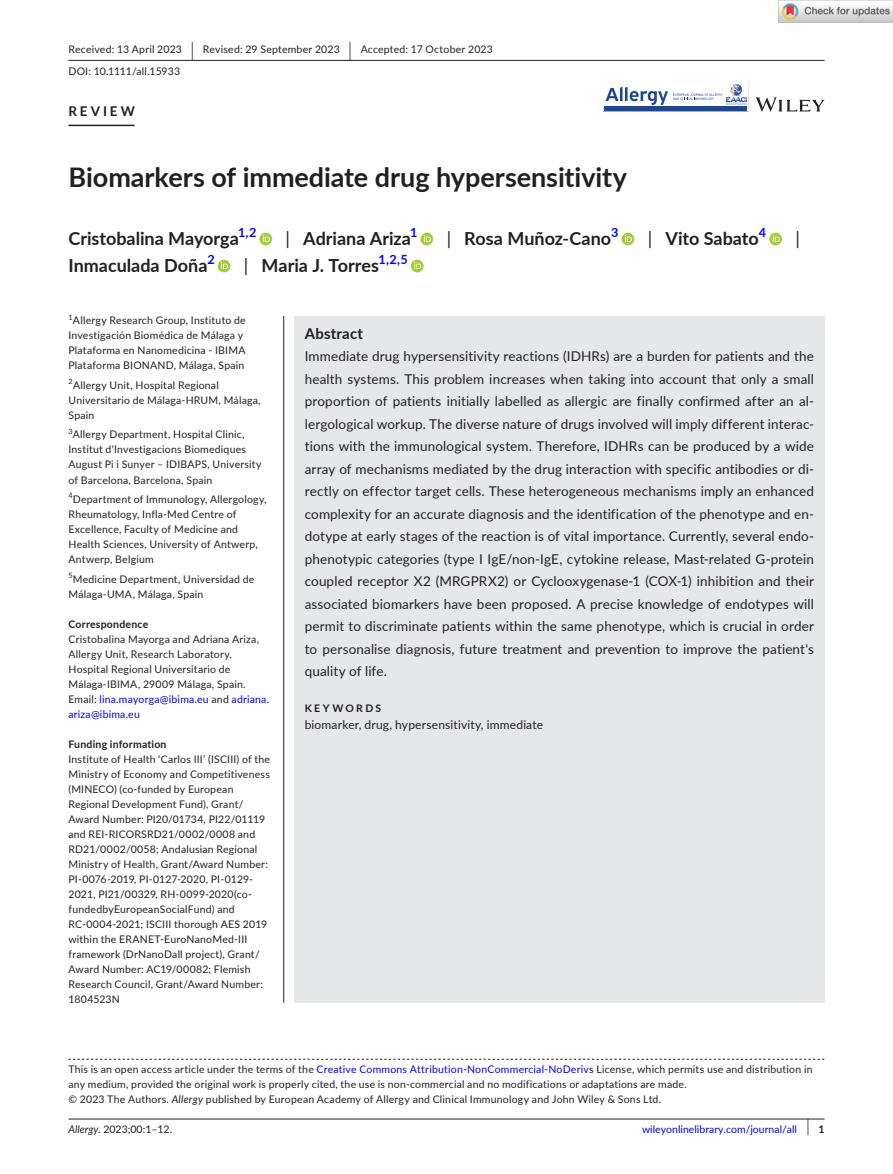
<style>
.page{position:relative;width:893px;height:1174px;background:#fff}
.page>*{position:absolute;margin:0;border:0;box-sizing:border-box;transform-origin:0 0}
.t1{font:700 27px "Lato";letter-spacing:-.005em;color:#231f20}
.t2{font:700 18px "Lato";color:#231f20}
.t3{font:18px "Lato";color:#231f20}
.t4{font:700 15px "Lato";letter-spacing:.015em;color:#231f20}
.t5{font:13.5px/22.5px "Lato";letter-spacing:.01em;color:#231f20;text-align:justify}
.t6{font:700 13.5px "Lato";letter-spacing:.215em;color:#231f20}
.t7{font:700 12.6px "Lato";color:#00f}
.t8{font:12px "Lato";letter-spacing:.015em;color:#231f20}
.t9{font:10.5px/15px "Lato";letter-spacing:.02em;color:#231f20}
.t10{font:10.5px "Lato";color:#00f}
.t11{font:700 10.5px "Lato";letter-spacing:.02em;color:#231f20}
.t12{font:700 10.5px "Lato";letter-spacing:.22em;color:#231f20}
.t13{font:7.35px "Lato";color:#231f20}
.s1{font-size:19.65px}
.s2{font-weight:400}
.s3{color:#00f}
.s4{font-style:italic}
.s5{font-size:17.4px;color:#231f20}
.s6{font-weight:700;color:#231f20}
</style>
<div class="page">
<hr style="left:68px;top:1118px;width:756px;height:1px;background:#231f20">
<svg style="left:756px;top:97px;width:68px;height:15px"></svg>
<svg style="left:603px;top:86px;width:145px;height:26px"></svg>
<div style="left:604px;top:106px;width:143px;height:5px;background:#1b4896"></div>
<img style="left:725px;top:84px;width:22px;height:21px">
<hr style="left:68px;top:60px;width:756px;height:1px;background:#231f20">
<hr style="left:68px;top:125px;width:67px;height:1px;background:#231f20">
<svg style="left:259px;top:233px;width:13px;height:12px"></svg>
<svg style="left:263px;top:235px;width:7px;height:7px"></svg>
<div style="left:420px;top:233px;width:13px;height:12px;background:#a5cd39;border-radius:50%"></div>
<svg style="left:424px;top:235px;width:7px;height:7px"></svg>
<div style="left:621px;top:233px;width:13px;height:12px;background:#a5cd39;border-radius:50%"></div>
<svg style="left:625px;top:235px;width:7px;height:7px"></svg>
<svg style="left:769px;top:233px;width:13px;height:12px"></svg>
<svg style="left:773px;top:235px;width:7px;height:7px"></svg>
<div style="left:218px;top:260px;width:12px;height:12px;background:#a5cd39;border-radius:50%"></div>
<svg style="left:221px;top:262px;width:7px;height:7px"></svg>
<div style="left:411px;top:260px;width:13px;height:12px;background:#a5cd39;border-radius:50%"></div>
<svg style="left:414px;top:262px;width:7px;height:7px"></svg>
<hr style="left:283px;top:316px;width:1px;height:686px;background:#231f20">
<div style="left:294px;top:316px;width:530px;height:423px;background:#e6e7e9"></div>
<div style="left:294px;top:738px;width:530px;height:264px;background:#e6e7e9"></div>
<svg style="left:68px;top:1058px;width:756px;height:1px"></svg>
<img style="left:779px;top:0;width:114px;height:23px">
<p class="t9" style="left:68px;top:38px;width:426px;line-height:21.8px">Received: 13 April 2023 <span class="s1">|</span> Revised: 29 September 2023 <span class="s1">|</span> Accepted: 17 October 2023<br>DOI: 10.1111/all.15933</p>
<p class="t6" style="left:68px;top:101px;width:68px">REVIEW</p>
<h1 class="t1" style="left:68px;top:157px;width:560px">Biomarkers of immediate drug hypersensitivity</h1>
<h2 class="t2" style="left:68px;top:226px;width:172px">Cristobalina Mayorga</h2>
<p class="t7" style="left:238px;top:223px;width:20px">1,2</p>
<h2 class="t2" style="left:286px;top:226px;width:127px"><span class="s2">|</span> Adriana Ariza</h2>
<p class="t7" style="left:410px;top:223px;width:9px">1</p>
<h2 class="t2" style="left:447px;top:226px;width:166px"><span class="s2">|</span> Rosa Muñoz-Cano</h2>
<p class="t7" style="left:611px;top:223px;width:9px">3</p>
<h2 class="t2" style="left:648px;top:226px;width:112px"><span class="s2">|</span> Vito Sabato</h2>
<p class="t7" style="left:759px;top:223px;width:9px">4</p>
<h2 class="t3" style="left:795px;top:226px;width:6px">|</h2>
<h2 class="t2" style="left:68px;top:253px;width:141px">Inmaculada Doña</h2>
<p class="t7" style="left:207px;top:250px;width:9px">2</p>
<h2 class="t2" style="left:244px;top:253px;width:137px"><span class="s2">|</span> Maria J. Torres</h2>
<p class="t7" style="left:378px;top:250px;width:31px">1,2,5</p>
<p class="t13" style="left:68px;top:312px;width:6px">1</p>
<p class="t9" style="left:68px;top:313px;width:179px;text-align:center">Allergy Research Group, Instituto de Investigación Biomédica de Málaga y Plataforma en Nanomedicina - IBIMA Plataforma BIONAND, Málaga, Spain</p>
<p class="t13" style="left:68px;top:376px;width:6px">2</p>
<p class="t9" style="left:68px;top:377px;width:194px;text-indent:5px">Allergy Unit, Hospital Regional<br>Universitario de Málaga-HRUM, Málaga,<br>Spain</p>
<p class="t9" style="left:68px;top:427px;width:195px"><sup>3</sup>Allergy Department, Hospital Clinic, Institut d'Investigacions Biomediques August Pi i Sunyer – IDIBAPS, University of Barcelona, Barcelona, Spain</p>
<p class="t9" style="left:68px;top:491px;width:200px"><sup>4</sup>Department of Immunology, Allergology, Rheumatology, Infla-Med Centre of Excellence, Faculty of Medicine and Health Sciences, University of Antwerp, Antwerp, Belgium</p>
<p class="t9" style="left:68px;top:571px;width:187px"><sup>5</sup>Medicine Department, Universidad de<br>Málaga-UMA, Málaga, Spain</p>
<p class="t11" style="left:68px;top:616px;width:81px">Correspondence</p>
<p class="t9" style="left:68px;top:631px;width:202px">Cristobalina Mayorga and Adriana Ariza, Allergy Unit, Research Laboratory, Hospital Regional Universitario de Málaga-IBIMA, 29009 Málaga, Spain.<br>Email: <span class="s3">lina.mayorga@ibima.eu</span> and <span class="s3">adriana. ariza@ibima.eu</span></p>
<p class="t11" style="left:68px;top:736px;width:100px">Funding information</p>
<p class="t9" style="left:68px;top:751px;width:203px">Institute of Health ‘Carlos III’ (ISCIII) of the Ministry of Economy and Competitiveness (MINECO) (co-funded by European Regional Development Fund), Grant/ Award Number: PI20/01734, PI22/01119 and REI-RICORSRD21/0002/0008 and RD21/0002/0058; Andalusian Regional Ministry of Health, Grant/Award Number:<br>PI-0076-2019, PI-0127-2020, PI-0129- 2021, PI21/00329, RH-0099-2020(co&shy;fundedbyEuropeanSocialFund) and RC-0004-2021; ISCIII thorough AES 2019 within the ERANET-EuroNanoMed-III framework (DrNanoDall project), Grant/ Award Number: AC19/00082; Flemish Research Council, Grant/Award Number:<br>1804523N</p>
<h3 class="t4" style="left:305px;top:322px;width:60px">Abstract</h3>
<p class="t5" style="left:305px;top:344px;width:511px">Immediate drug hypersensitivity reactions (IDHRs) are a burden for patients and the health systems. This problem increases when taking into account that only a small proportion of patients initially labelled as allergic are finally confirmed after an al&shy;lergological workup. The diverse nature of drugs involved will imply different interac&shy;tions with the immunological system. Therefore, IDHRs can be produced by a wide array of mechanisms mediated by the drug interaction with specific antibodies or di&shy;rectly on effector target cells. These heterogeneous mechanisms imply an enhanced complexity for an accurate diagnosis and the identification of the phenotype and en&shy;dotype at early stages of the reaction is of vital importance. Currently, several endo&shy;phenotypic categories (type I IgE/non-IgE, cytokine release, Mast-related G-protein coupled receptor X2 (MRGPRX2) or Cyclooxygenase-1 (COX-1) inhibition and their associated biomarkers have been proposed. A precise knowledge of endotypes will permit to discriminate patients within the same phenotype, which is crucial in order to personalise diagnosis, future treatment and prevention to improve the patient's quality of life.</p>
<p class="t12" style="left:305px;top:700px;width:78px">KEYWORDS</p>
<p class="t8" style="left:305px;top:715px;width:240px">biomarker, drug, hypersensitivity, immediate</p>
<p class="t9" style="left:68px;top:1061px;width:746px">This is an open access article under the terms of the <span class="s3">Creative Commons Attribution-NonCommercial-NoDerivs</span> License, which permits use and distribution in any medium, provided the original work is properly cited, the use is non-commercial and no modifications or adaptations are made.<br>© 2023 The Authors. <span class="s4">Allergy</span> published by European Academy of Allergy and Clinical Immunology and John Wiley &amp; Sons Ltd.</p>
<p class="t9" style="left:68px;top:1121px;width:105px"><span class="s4">Allergy.</span> 2023;00:1–12.</p>
<p class="t10" style="left:642px;top:1121px;width:184px">wileyonlinelibrary.com/journal/all <span class="s5">|</span> <span class="s6">1</span></p>
</div>
